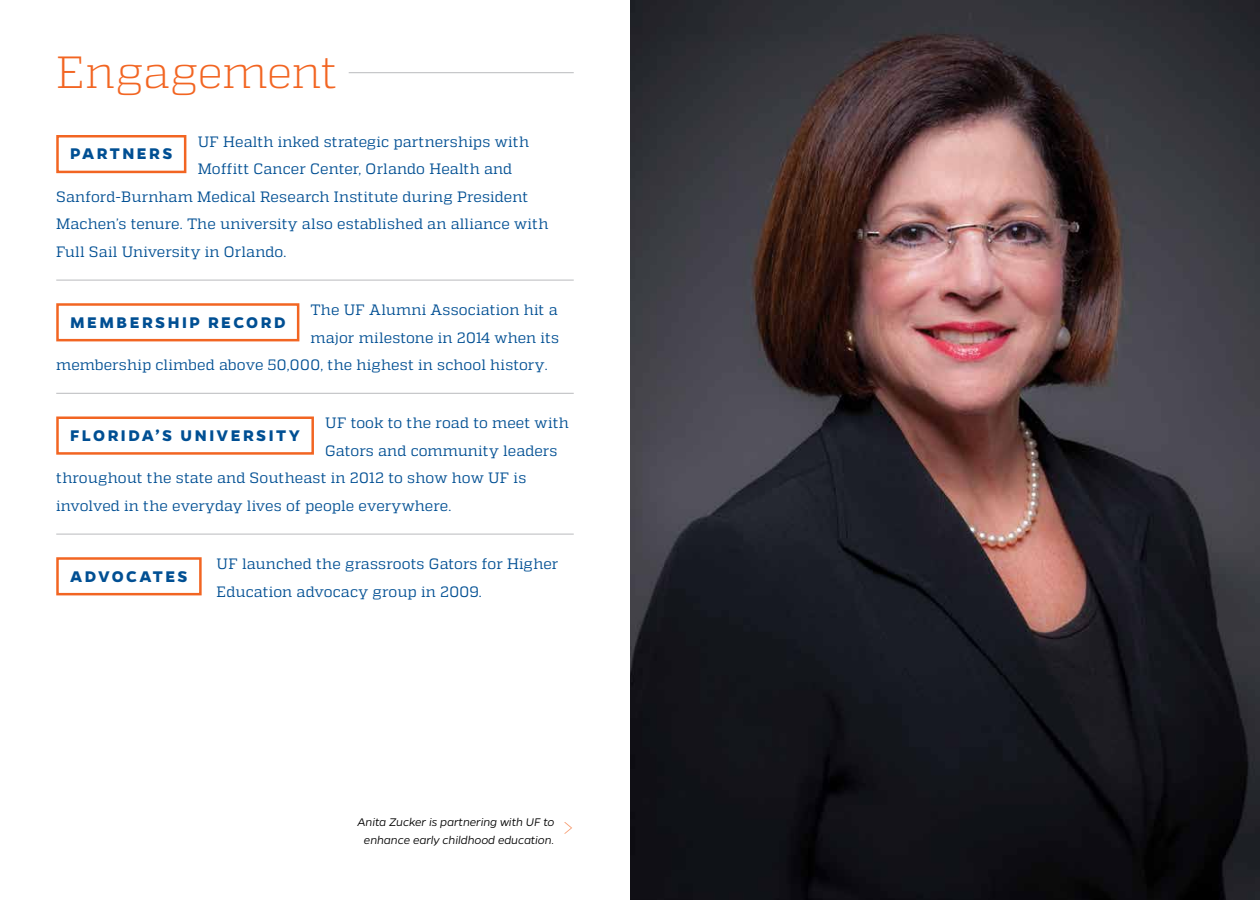
<style>
.page{position:relative;width:1260px;height:900px;background:#fff}
.page>*{position:absolute;margin:0;border:0;box-sizing:border-box;transform-origin:0 0}
.t1{font:300 45px "Quadon";letter-spacing:-.015em;color:#f26522}
.t2{font:100 30px "Gentona";color:#f26522}
.t3{font:700 17.5px "Gentona";letter-spacing:.14em;color:#004f93}
.t4{font:15px/27.5px "Quadon";letter-spacing:.005em;color:#004f93}
.t5{font:italic 300 12.5px/17.5px "Gentona";letter-spacing:-.01em;color:#000;text-align:center}
</style>
<div class="page">
<img style="left:630px;top:0;width:630px;height:900px">
<div style="left:56px;top:135px;width:130px;height:38px;border:2px solid #f26522"></div>
<div style="left:56px;top:416px;width:258px;height:39px;border:2px solid #f26522"></div>
<div style="left:56px;top:557px;width:146px;height:38px;border:2px solid #f26522"></div>
<div style="left:56px;top:303px;width:243px;height:38px;border:2px solid #f26522"></div>
<hr style="left:56px;top:279px;width:518px;height:2px;background:#c7c8ca">
<hr style="left:56px;top:393px;width:518px;height:1px;background:#c7c8ca">
<hr style="left:56px;top:533px;width:518px;height:2px;background:#c7c8ca">
<hr style="left:349px;top:72px;width:225px;height:1px;background:#c7c8ca">
<h1 class="t1" style="left:56px;top:47px;width:283px">Engagement</h1>
<p class="t4" style="left:198px;top:128px;width:333px">UF Health inked strategic partnerships with</p>
<p class="t4" style="left:198px;top:155px;width:316px">Moffitt Cancer Center, Orlando Health and</p>
<p class="t4" style="left:56px;top:183px;width:473px">Sanford-Burnham Medical Research Institute during President</p>
<p class="t4" style="left:56px;top:210px;width:494px">Machen’s tenure. The university also established an alliance with</p>
<p class="t4" style="left:56px;top:238px;width:232px">Full Sail University in Orlando.</p>
<p class="t3" style="left:70px;top:144px;width:104px">PARTNERS</p>
<p class="t4" style="left:311px;top:296px;width:249px">The UF Alumni Association hit a</p>
<p class="t4" style="left:311px;top:324px;width:250px">major milestone in 2014 when its</p>
<p class="t4" style="left:56px;top:351px;width:493px">membership climbed above 50,000, the highest in school history.</p>
<p class="t3" style="left:70px;top:312px;width:217px">MEMBERSHIP RECORD</p>
<p class="t4" style="left:325px;top:409px;width:245px">UF took to the road to meet with</p>
<p class="t4" style="left:325px;top:437px;width:234px">Gators and community leaders</p>
<p class="t4" style="left:56px;top:464px;width:472px">throughout the state and Southeast in 2012 to show how UF is</p>
<p class="t4" style="left:56px;top:492px;width:397px">involved in the everyday lives of people everywhere.</p>
<p class="t3" style="left:70px;top:425px;width:232px">FLORIDA’S UNIVERSITY</p>
<p class="t3" style="left:70px;top:566px;width:119px">ADVOCATES</p>
<p class="t4" style="left:217px;top:550px;width:343px">UF launched the grassroots Gators for Higher<br>Education advocacy group in 2009.</p>
<p class="t5" style="left:358px;top:813px;width:198px">Anita Zucker is partnering with UF to enhance early childhood education.</p>
<h2 class="t2" style="left:562px;top:809px;width:13px">&gt;</h2>
</div>
